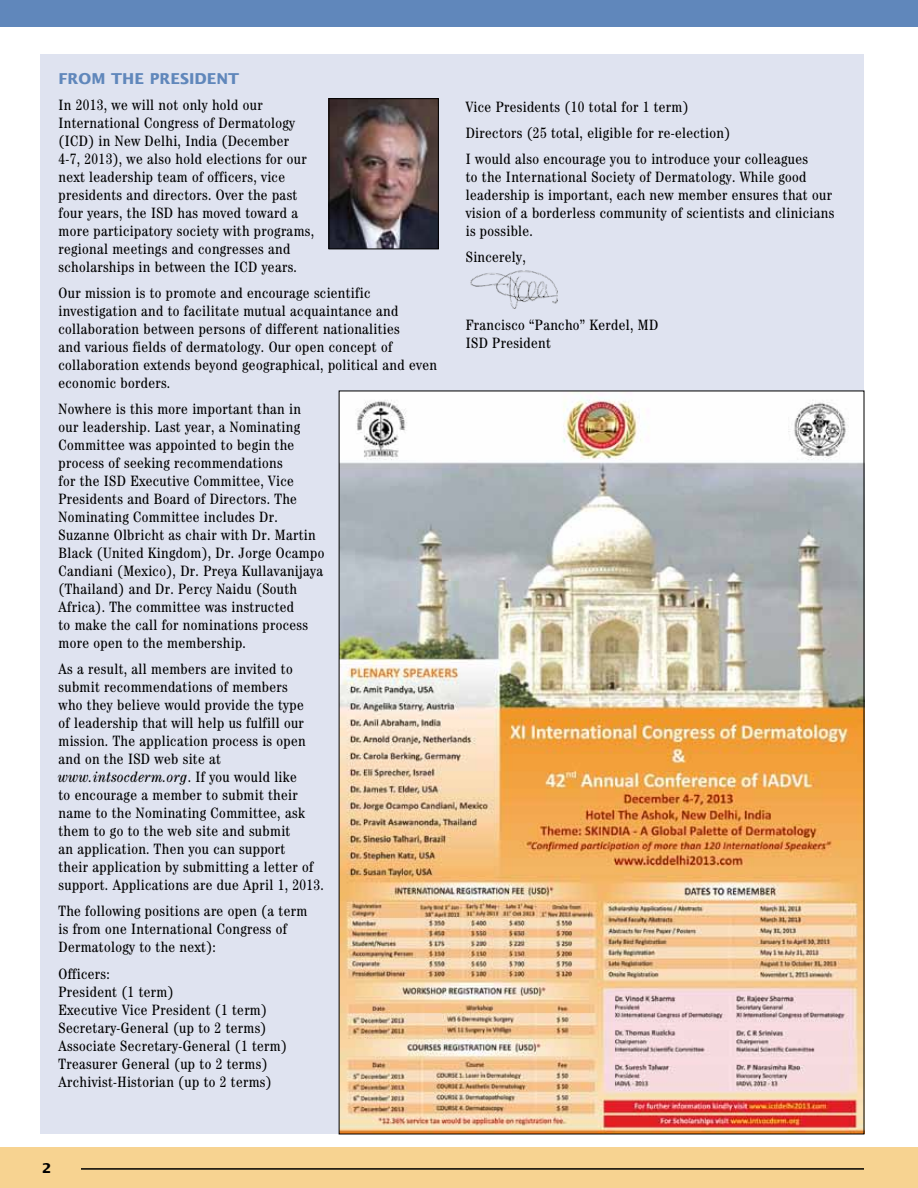
<style>
.page{position:relative;width:918px;height:1188px;background:#fff}
.page>*{position:absolute;margin:0;border:0;box-sizing:border-box;transform-origin:0 0}
.t1{font:condensed 15px/18px "Century";letter-spacing:.025em;color:#000}
.t2{font:700 15px "Lucida Sans";color:#6087bb}
.t3{font:700 13.5px "Lucida Sans";color:#000}
.s1{font-style:italic}
</style>
<div class="page">
<div style="left:0;top:1148px;width:918px;height:40px;background:#f7d391"></div>
<hr style="left:81px;top:1168px;width:783px;height:2px;background:#000">
<div style="left:0;top:0;width:918px;height:27px;background:#6087bb"></div>
<div style="left:40px;top:54px;width:824px;height:1080px;background:#dfe3f0"></div>
<img style="left:470px;top:270px;width:87px;height:39px">
<img style="left:331px;top:100px;width:106px;height:147px">
<div style="left:329px;top:98px;width:110px;height:151px;border:1px solid #000"></div>
<img style="left:341px;top:393px;width:521px;height:739px">
<p class="t2" style="left:58px;top:69px;width:182px">FROM THE PRESIDENT</p>
<p class="t1" style="left:58px;top:96px;width:257px">In 2013, we will not only hold our International Congress of Dermatology (ICD) in New Delhi, India (December 4-7, 2013), we also hold elections for our next leadership team of officers, vice presidents and directors. Over the past four years, the ISD has moved toward a more participatory society with programs, regional meetings and congresses and scholarships in between the ICD years.</p>
<p class="t1" style="left:58px;top:284px;width:380px">Our mission is to promote and encourage scientific investigation and to facilitate mutual acquaintance and collaboration between persons of different nationalities<br>and various fields of dermatology. Our open concept of collaboration extends beyond geographical, political and even economic borders.</p>
<p class="t1" style="left:58px;top:400px;width:267px">Nowhere is this more important than in our leadership. Last year, a Nominating Committee was appointed to begin the process of seeking recommendations<br>for the ISD Executive Committee, Vice Presidents and Board of Directors. The Nominating Committee includes Dr.<br>Suzanne Olbricht as chair with Dr. Martin Black (United Kingdom), Dr. Jorge Ocampo Candiani (Mexico), Dr. Preya Kullavanijaya (Thailand) and Dr. Percy Naidu (South Africa). The committee was instructed<br>to make the call for nominations process more open to the membership.</p>
<p class="t1" style="left:58px;top:660px;width:267px">As a result, all members are invited to submit recommendations of members<br>who they believe would provide the type<br>of leadership that will help us fulfill our mission. The application process is open and on the ISD web site at <span class="s1">www.intsocderm.org</span>. If you would like<br>to encourage a member to submit their name to the Nominating Committee, ask them to go to the web site and submit<br>an application. Then you can support<br>their application by submitting a letter of support. Applications are due April 1, 2013.</p>
<p class="t1" style="left:58px;top:902px;width:250px">The following positions are open (a term is from one International Congress of<br>Dermatology to the next):</p>
<p class="t1" style="left:58px;top:964px;width:230px">Officers:<br>President (1 term)<br>Executive Vice President (1 term)<br>Secretary-General (up to 2 terms)<br>Associate Secretary-General (1 term)<br>Treasurer General (up to 2 terms)<br>Archivist-Historian (up to 2 terms)</p>
<p class="t1" style="left:466px;top:94px;width:344px;line-height:26.1px">Vice Presidents (10 total for 1 term)<br>Directors (25 total, eligible for re-election)<br>I would also encourage you to introduce your colleagues</p>
<p class="t1" style="left:466px;top:168px;width:370px">to the International Society of Dermatology. While good leadership is important, each new member ensures that our vision of a borderless community of scientists and clinicians is possible.</p>
<p class="t1" style="left:466px;top:248px;width:62px">Sincerely,</p>
<p class="t1" style="left:466px;top:315px;width:194px">Francisco “Pancho” Kerdel, MD<br>ISD President</p>
<p class="t3" style="left:42px;top:1160px;width:11px">2</p>
</div>
